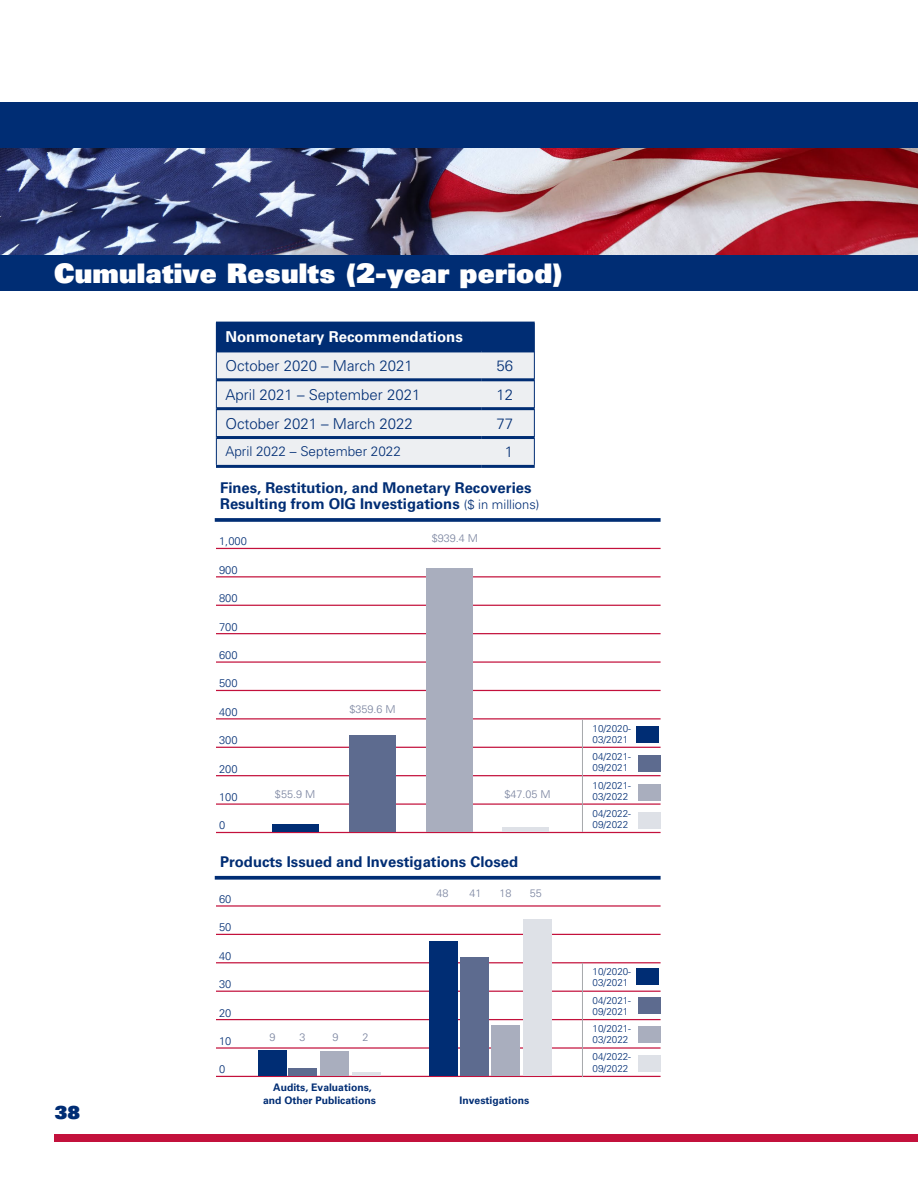
<style>
.page{position:relative;width:918px;height:1188px;background:#fff}
.page>*{position:absolute;margin:0;border:0;box-sizing:border-box;transform-origin:0 0}
.chapter_head{font:27px "Univers LT Std X Black";letter-spacing:.01em;color:#fff}
.t1{font:18px "Univers LT Std X Black";color:#002d74}
.body{font:300 15px "Univers LT Std";color:#002d74}
.body-2{font:700 15px "Univers LT Std";color:#fff}
.s_head_3{font:700 14.85px/16px "Univers LT Std";color:#002d74}
.body-3{font:300 13.5px "Univers LT Std";color:#002d74}
.s_goals{font:300 11.1px "Univers LT Std";color:#002d74}
.s_head_4{font:300 10.8px "Univers LT Std";color:#78829e}
.s_goals-2{font:700 10.35px/12.9px "Univers LT Std";color:#002d74;text-align:center}
.s_goals-3{font:300 9.9px/11.1px "Univers LT Std";color:#002d74}
.s1{font-weight:300;font-size:12.9px}
</style>
<div class="page">
<div style="left:0;top:102px;width:918px;height:46px;background:#002d74"></div>
<div style="left:54px;top:1134px;width:864px;height:7px;background:#c3113c"></div>
<img style="left:0;top:148px;width:918px;height:107px">
<div style="left:0;top:255px;width:918px;height:36px;background:#002d74"></div>
<hr style="left:216px;top:905px;width:445px;height:2px;background:#c3113c">
<hr style="left:216px;top:934px;width:445px;height:1px;background:#c3113c">
<hr style="left:216px;top:962px;width:445px;height:1px;background:#c3113c">
<hr style="left:216px;top:991px;width:445px;height:1px;background:#c3113c">
<hr style="left:216px;top:1019px;width:445px;height:1px;background:#c3113c">
<hr style="left:216px;top:1047px;width:445px;height:2px;background:#c3113c">
<hr style="left:216px;top:1076px;width:445px;height:1px;background:#c3113c">
<svg style="left:216px;top:322px;width:319px;height:143px;background:#b1bed2"></svg>
<hr style="left:217px;top:407px;width:265px;height:3px;background:#002d74">
<hr style="left:482px;top:407px;width:52px;height:3px;background:#002d74">
<hr style="left:217px;top:436px;width:265px;height:3px;background:#002d74">
<hr style="left:482px;top:436px;width:52px;height:3px;background:#002d74">
<hr style="left:216px;top:465px;width:266px;height:3px;background:#002d74">
<hr style="left:482px;top:465px;width:53px;height:3px;background:#002d74">
<div style="left:258px;top:1050px;width:28px;height:25px;background:#002d74"></div>
<div style="left:321px;top:1051px;width:28px;height:24px;background:#a9aebe"></div>
<div style="left:638px;top:1055px;width:23px;height:16px;background:#dee1e7"></div>
<div style="left:289px;top:1068px;width:28px;height:7px;background:#5d6b8f"></div>
<hr style="left:352px;top:1072px;width:28px;height:3px;background:#dee1e7">
<div style="left:429px;top:941px;width:28px;height:134px;background:#002d74"></div>
<div style="left:460px;top:957px;width:29px;height:118px;background:#5d6b8f"></div>
<div style="left:492px;top:1025px;width:28px;height:50px;background:#a9aebe"></div>
<div style="left:523px;top:919px;width:28px;height:156px;background:#dee1e7"></div>
<div style="left:638px;top:1027px;width:23px;height:16px;background:#a9aebe"></div>
<div style="left:638px;top:997px;width:23px;height:17px;background:#5d6b8f"></div>
<div style="left:637px;top:969px;width:22px;height:16px;background:#002d74"></div>
<svg style="left:215px;top:876px;width:446px;height:4px;background:#184081"></svg>
<hr style="left:582px;top:963px;width:1px;height:114px;background:#a7a9ac">
<hr style="left:216px;top:548px;width:445px;height:1px;background:#c3113c">
<hr style="left:216px;top:576px;width:445px;height:1px;background:#c3113c">
<hr style="left:216px;top:605px;width:445px;height:1px;background:#c3113c">
<hr style="left:216px;top:633px;width:445px;height:1px;background:#c3113c">
<hr style="left:216px;top:661px;width:445px;height:2px;background:#c3113c">
<hr style="left:216px;top:690px;width:445px;height:1px;background:#c3113c">
<hr style="left:216px;top:718px;width:445px;height:1px;background:#c3113c">
<hr style="left:216px;top:747px;width:445px;height:1px;background:#c3113c">
<hr style="left:216px;top:775px;width:445px;height:1px;background:#c3113c">
<hr style="left:216px;top:803px;width:445px;height:2px;background:#c3113c">
<hr style="left:216px;top:832px;width:445px;height:1px;background:#c3113c">
<div style="left:426px;top:568px;width:47px;height:264px;background:#a9aebe"></div>
<div style="left:502px;top:827px;width:46px;height:5px;background:#dee1e7"></div>
<div style="left:638px;top:813px;width:23px;height:16px;background:#dee1e7"></div>
<div style="left:638px;top:784px;width:23px;height:17px;background:#a9aebe"></div>
<div style="left:638px;top:755px;width:23px;height:17px;background:#5d6b8f"></div>
<div style="left:637px;top:727px;width:22px;height:16px;background:#002d74"></div>
<svg style="left:215px;top:518px;width:446px;height:4px;background:#123b7d"></svg>
<hr style="left:582px;top:719px;width:1px;height:113px;background:#a7a9ac">
<div style="left:272px;top:824px;width:46px;height:8px;background:#002d74"></div>
<div style="left:350px;top:735px;width:46px;height:97px;background:#5d6b8f"></div>
<p class="chapter_head" style="left:54px;top:256px;width:511px">Cumulative Results (2-year period)</p>
<p class="body-2" style="left:225px;top:328px;width:239px">Nonmonetary Recommendations</p>
<p class="body" style="left:225px;top:356px;width:189px">October 2020 – March 2021</p>
<p class="body" style="left:497px;top:356px;width:18px">56</p>
<p class="body" style="left:225px;top:385px;width:197px">April 2021 – September 2021</p>
<p class="body" style="left:497px;top:385px;width:18px">12</p>
<p class="body" style="left:225px;top:414px;width:189px">October 2021 – March 2022</p>
<p class="body" style="left:497px;top:414px;width:18px">77</p>
<p class="body-3" style="left:225px;top:443px;width:177px">April 2022 – September 2022</p>
<p class="body" style="left:505px;top:443px;width:10px">1</p>
<p class="s_head_3" style="left:220px;top:480px;width:321px">Fines, Restitution, and Monetary Recoveries<br>Resulting from OIG Investigations <span class="s1">($ in millions)</span></p>
<p class="s_goals" style="left:219px;top:535px;width:29px">1,000</p>
<p class="s_goals" style="left:219px;top:563px;width:20px">900</p>
<p class="s_goals" style="left:219px;top:592px;width:20px">800</p>
<p class="s_goals" style="left:219px;top:620px;width:20px">700</p>
<p class="s_goals" style="left:219px;top:648px;width:20px">600</p>
<p class="s_goals" style="left:219px;top:677px;width:20px">500</p>
<p class="s_goals" style="left:219px;top:705px;width:20px">400</p>
<p class="s_goals" style="left:219px;top:734px;width:20px">300</p>
<p class="s_goals" style="left:219px;top:762px;width:20px">200</p>
<p class="s_goals" style="left:219px;top:790px;width:20px">100</p>
<p class="s_goals" style="left:219px;top:819px;width:8px">0</p>
<p class="s_head_4" style="left:275px;top:788px;width:42px">$55.9 M</p>
<p class="s_head_4" style="left:350px;top:703px;width:48px">$359.6 M</p>
<p class="s_head_4" style="left:432px;top:532px;width:48px">$939.4 M</p>
<p class="s_head_4" style="left:504px;top:788px;width:48px">$47.05 M</p>
<p class="s_head_3" style="left:220px;top:854px;width:300px">Products Issued and Investigations Closed</p>
<h2 class="t1" style="left:55px;top:1101px;width:27px">38</h2>
<p class="s_goals" style="left:219px;top:892px;width:14px">60</p>
<p class="s_goals" style="left:219px;top:921px;width:14px">50</p>
<p class="s_goals" style="left:219px;top:949px;width:14px">40</p>
<p class="s_goals" style="left:219px;top:977px;width:14px">30</p>
<p class="s_goals" style="left:219px;top:1006px;width:14px">20</p>
<p class="s_goals" style="left:219px;top:1034px;width:14px">10</p>
<p class="s_goals" style="left:219px;top:1063px;width:8px">0</p>
<p class="s_head_4" style="left:269px;top:1031px;width:8px">9</p>
<p class="s_head_4" style="left:299px;top:1031px;width:8px">3</p>
<p class="s_head_4" style="left:332px;top:1031px;width:8px">9</p>
<p class="s_head_4" style="left:363px;top:1031px;width:8px">2</p>
<p class="s_goals-2" style="left:263px;top:1081px;width:114px">Audits, Evaluations, and Other Publications</p>
<p class="s_head_4" style="left:437px;top:887px;width:14px">48</p>
<p class="s_head_4" style="left:470px;top:887px;width:14px">41</p>
<p class="s_head_4" style="left:500px;top:887px;width:14px">18</p>
<p class="s_head_4" style="left:530px;top:887px;width:14px">55</p>
<p class="s_goals-2" style="left:460px;top:1094px;width:71px">Investigations</p>
<p class="s_goals-3" style="left:593px;top:723px;width:40px">10/2020-<br>03/2021</p>
<p class="s_goals-3" style="left:593px;top:751px;width:40px">04/2021-<br>09/2021</p>
<p class="s_goals-3" style="left:593px;top:780px;width:40px">10/2021-<br>03/2022</p>
<p class="s_goals-3" style="left:593px;top:808px;width:40px">04/2022-<br>09/2022</p>
<p class="s_goals-3" style="left:593px;top:966px;width:40px">10/2020-<br>03/2021</p>
<p class="s_goals-3" style="left:593px;top:995px;width:40px">04/2021-<br>09/2021</p>
<p class="s_goals-3" style="left:593px;top:1023px;width:40px">10/2021-<br>03/2022</p>
<p class="s_goals-3" style="left:593px;top:1051px;width:40px">04/2022-<br>09/2022</p>
</div>
